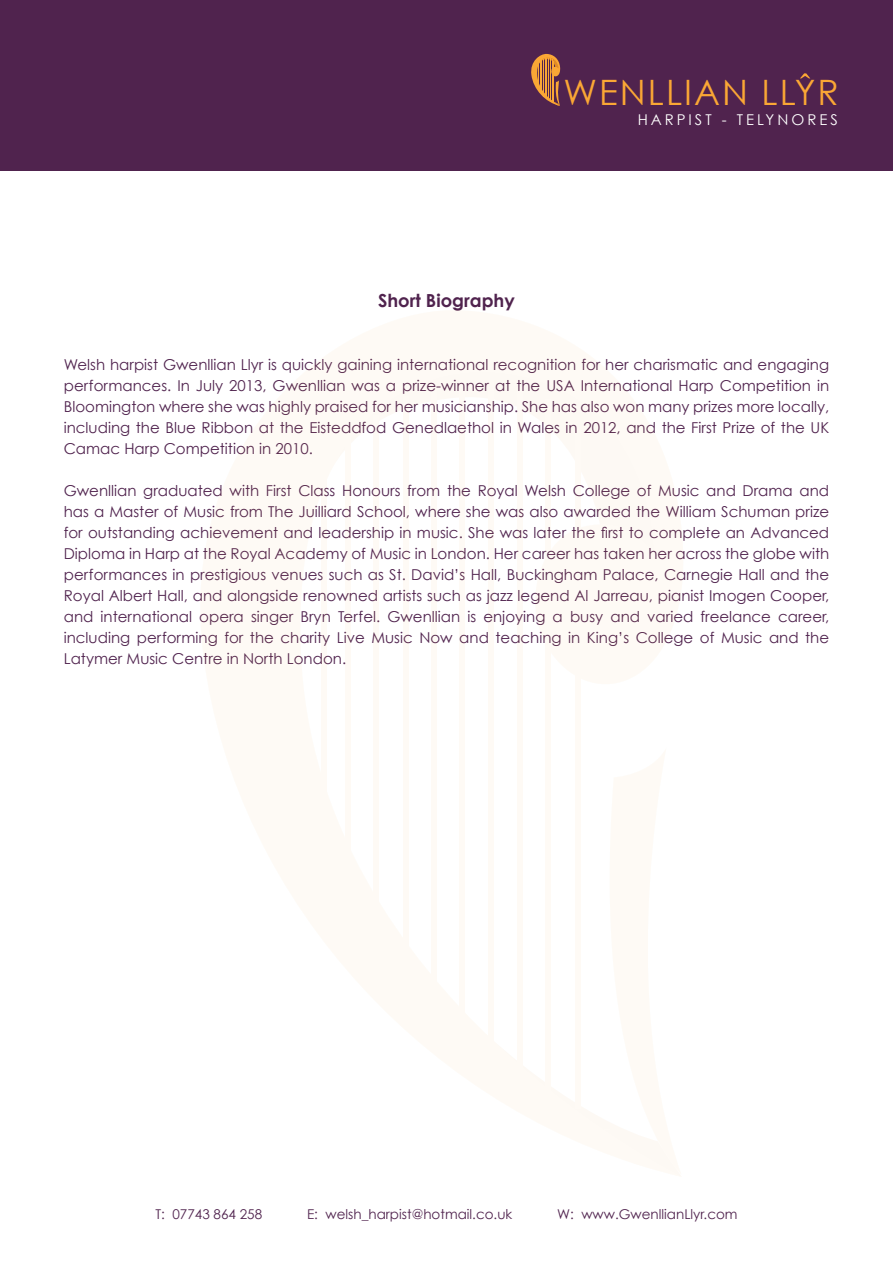
<style>
.page{position:relative;width:893px;height:1263px;background:#fff}
.page>*{position:absolute;margin:0;border:0;box-sizing:border-box;transform-origin:0 0}
.t1{font:34.95px "Century Gothic";letter-spacing:.055em;color:#faa735}
.t2{font:700 18px "Century Gothic";color:#50234e}
.t3{font:15px/21px "Century Gothic";color:#50234e;text-align:justify}
.t4{font:14.85px "Century Gothic";letter-spacing:.2em;color:#fff}
.t5{font:13.5px "Century Gothic";color:#50234e}
</style>
<div class="page">
<div style="left:0;top:0;width:893px;height:171px;background:#50234e"></div>
<svg style="left:531px;top:54px;width:30px;height:52px"></svg>
<hr style="left:540px;top:57px;width:1px;height:33px;background:#faa735">
<hr style="left:538px;top:57px;width:1px;height:33px;background:#faa735">
<hr style="left:542px;top:60px;width:1px;height:33px;background:#faa735">
<hr style="left:543px;top:59px;width:1px;height:38px;background:#faa735">
<hr style="left:545px;top:59px;width:1px;height:39px;background:#faa735">
<hr style="left:547px;top:58px;width:1px;height:40px;background:#faa735">
<hr style="left:548px;top:58px;width:1px;height:40px;background:#faa735">
<hr style="left:550px;top:59px;width:1px;height:42px;background:#faa735">
<hr style="left:552px;top:59px;width:1px;height:42px;background:#faa735">
<hr style="left:554px;top:61px;width:1px;height:41px;background:#faa735">
<svg style="left:800px;top:73px;width:10px;height:5px"></svg>
<svg style="left:339px;top:372px;width:315px;height:181px"></svg>
<svg style="left:500px;top:1047px;width:180px;height:129px"></svg>
<div style="left:345px;top:369px;width:6px;height:545px;background:#fefaf5"></div>
<div style="left:321px;top:369px;width:6px;height:545px;background:#fefaf5"></div>
<div style="left:374px;top:416px;width:5px;height:545px;background:#fefaf5"></div>
<div style="left:403px;top:397px;width:6px;height:625px;background:#fefaf5"></div>
<div style="left:431px;top:387px;width:5px;height:662px;background:#fefaf5"></div>
<div style="left:459px;top:381px;width:6px;height:668px;background:#fefaf5"></div>
<div style="left:488px;top:381px;width:6px;height:668px;background:#fefaf5"></div>
<div style="left:517px;top:387px;width:5px;height:709px;background:#fefaf5"></div>
<div style="left:545px;top:399px;width:6px;height:697px;background:#fefaf5"></div>
<div style="left:575px;top:430px;width:5px;height:679px;background:#fefaf5"></div>
<p class="t1" style="left:564px;top:72px;width:277px">WENLLIAN LLYR</p>
<p class="t4" style="left:638px;top:111px;width:202px">HARPIST - TELYNORES</p>
<p class="t2" style="left:378px;top:289px;width:138px">Short Biography</p>
<p class="t3" style="left:64px;top:354px;width:767px">Welsh harpist Gwenllian Llyr is quickly gaining international recognition for her charismatic and engaging performances. In July 2013, Gwenllian was a prize-winner at the USA International Harp Competition in Bloomington where she was highly praised for her musicianship. She has also won many prizes more locally, including the Blue Ribbon at the Eisteddfod Genedlaethol in Wales in 2012, and the First Prize of the UK Camac Harp Competition in 2010.</p>
<p class="t3" style="left:64px;top:480px;width:767px">Gwenllian graduated with First Class Honours from the Royal Welsh College of Music and Drama and has a Master of Music from The Juilliard School, where she was also awarded the William Schuman prize for outstanding achievement and leadership in music. She was later the first to complete an Advanced Diploma in Harp at the Royal Academy of Music in London. Her career has taken her across the globe with performances in prestigious venues such as St. David’s Hall, Buckingham Palace, Carnegie Hall and the Royal Albert Hall, and alongside renowned artists such as jazz legend Al Jarreau, pianist Imogen Cooper, and international opera singer Bryn Terfel. Gwenllian is enjoying a busy and varied freelance career, including performing for the charity Live Music Now and teaching in King’s College of Music and the Latymer Music Centre in North London.</p>
<p class="t5" style="left:155px;top:1206px;width:108px">T: 07743 864 258</p>
<p class="t5" style="left:307px;top:1206px;width:207px">E: welsh_harpist@hotmail.co.uk</p>
<p class="t5" style="left:557px;top:1206px;width:182px">W: www.GwenllianLlyr.com</p>
</div>
